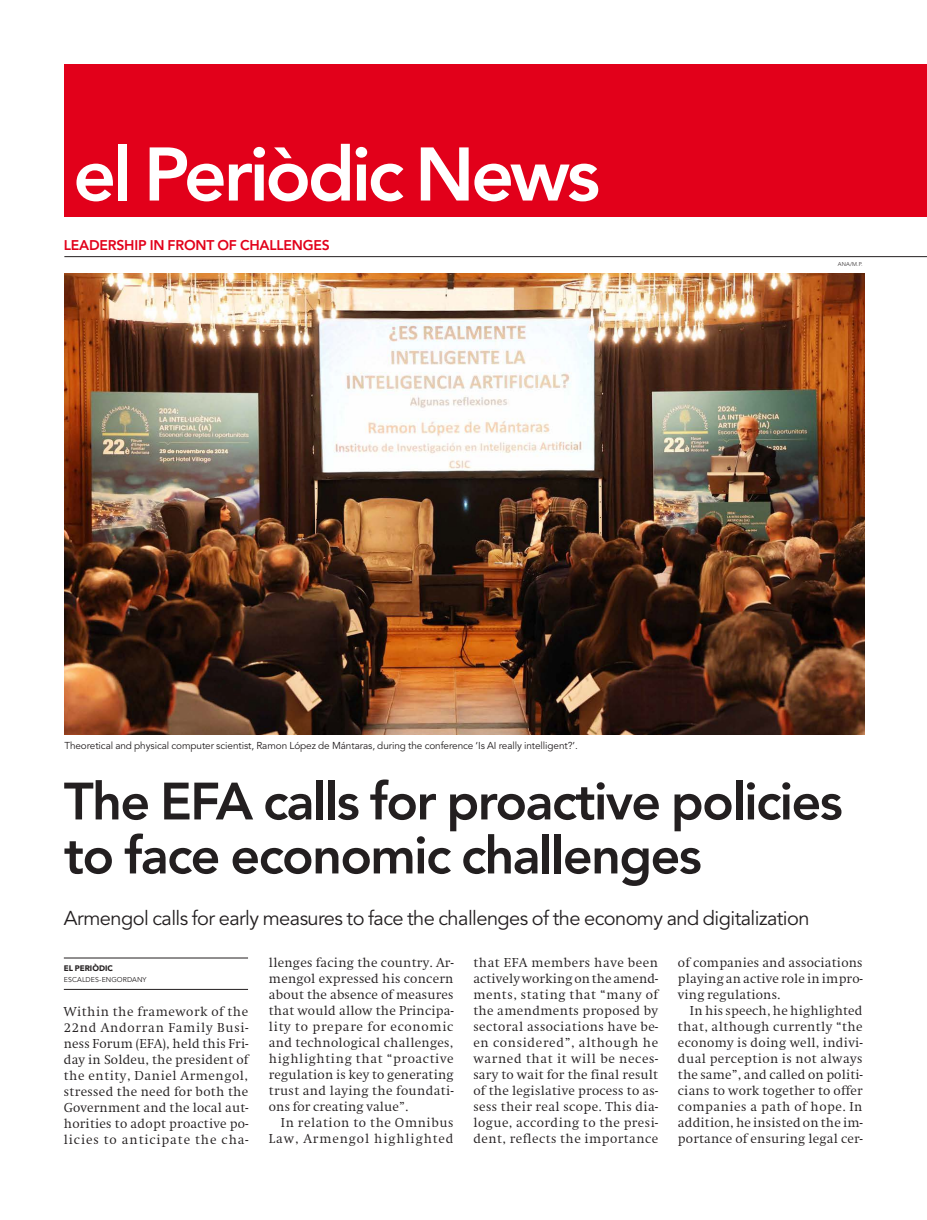
<style>
.page{position:relative;width:927px;height:1220px;background:#fff}
.page>*{position:absolute;margin:0;border:0;box-sizing:border-box;transform-origin:0 0}
.t1{font:800 75px "Avenir LT Std";letter-spacing:-.045em;color:#fff}
.t2{font:800 52px/54px "Avenir LT Std";letter-spacing:-.03em;color:#231f20}
.t3{font:20px "Avenir LT Std";letter-spacing:-.03em;color:#231f20}
.t4{font:800 14px "Avenir LT Std";letter-spacing:-.015em;color:#e2001a}
.t5{font:300 12.5px/16px "Swift ND Std";letter-spacing:.015em;color:#231f20;text-align:justify}
.t6{font:300 12.5px/16px "Swift ND Std";letter-spacing:.07em;color:#231f20;text-align:right}
.t7{font:10px "Avenir LT Std";letter-spacing:-.01em;color:#231f20}
.t8{font:900 8px "Avenir LT Std";letter-spacing:.005em;color:#231f20}
.t9{font:7px "Avenir LT Std";letter-spacing:.01em;color:#231f20}
.t10{font:300 5.5px "Avenir LT Std";color:#231f20}
</style>
<div class="page">
<div style="left:64px;top:64px;width:863px;height:153px;background:#e2001a"></div>
<hr style="left:64px;top:958px;width:184px;height:1px;background:#231f20">
<hr style="left:64px;top:989px;width:184px;height:1px;background:#231f20">
<img style="left:64px;top:274px;width:800px;height:460px">
<hr style="left:64px;top:256px;width:863px;height:1px;background:#231f20">
<h1 class="t1" style="left:73px;top:130px;width:528px">el Periòdic News</h1>
<p class="t4" style="left:64px;top:237px;width:267px">LEADERSHIP IN FRONT OF CHALLENGES</p>
<p class="t7" style="left:64px;top:740px;width:515px">Theoretical and physical computer scientist, Ramon López de Mántaras, during the conference ‘Is AI really intelligent?’.</p>
<p class="t10" style="left:838px;top:260px;width:26px">ANA/M.P.</p>
<h2 class="t2" style="left:64px;top:774px;width:780px">The EFA calls for proactive policies to face economic challenges</h2>
<h3 class="t3" style="left:64px;top:907px;width:747px">Armengol calls for early measures to face the challenges of the economy and digitalization</h3>
<p class="t8" style="left:64px;top:963px;width:51px">EL PERIÒDIC</p>
<p class="t9" style="left:64px;top:975px;width:84px">ESCALDES-ENGORDANY</p>
<p class="t5" style="left:64px;top:1003px;width:186px">Within the framework of the 22nd Andorran Family Busi&shy;ness Forum (EFA), held this Fri&shy;day in Soldeu, the president of the entity, Daniel Armengol, stressed the need for both the Government and the local aut&shy;horities to adopt proactive po&shy;licies to anticipate the cha-</p>
<p class="t5" style="left:269px;top:954px;width:186px">llenges facing the country. Ar&shy;mengol expressed his concern about the absence of measures that would allow the Principa&shy;lity to prepare for economic and technological challenges, highlighting that “proactive regulation is key to generating trust and laying the foundati&shy;ons for creating value”.</p>
<p class="t6" style="left:269px;top:1114px;width:186px">In relation to the Omnibus<br>Law, Armengol highlighted</p>
<p class="t5" style="left:473px;top:955px;width:186px">that EFA members have been actively working on the amend&shy;ments, stating that “many of the amendments proposed by sectoral associations have be&shy;en considered”, although he warned that it will be neces&shy;sary to wait for the final result of the legislative process to as&shy;sess their real scope. This dia&shy;logue, according to the presi&shy;dent, reflects the importance</p>
<p class="t5" style="left:678px;top:954px;width:186px">of companies and associations playing an active role in impro&shy;ving regulations.</p>
<p class="t5" style="left:678px;top:1002px;width:186px;text-indent:12px">In his speech, he highlighted that, although currently “the economy is doing well, indivi&shy;dual perception is not always the same”, and called on politi&shy;cians to work together to offer companies a path of hope. In addition, he insisted on the im&shy;portance of ensuring legal cer-</p>
</div>
